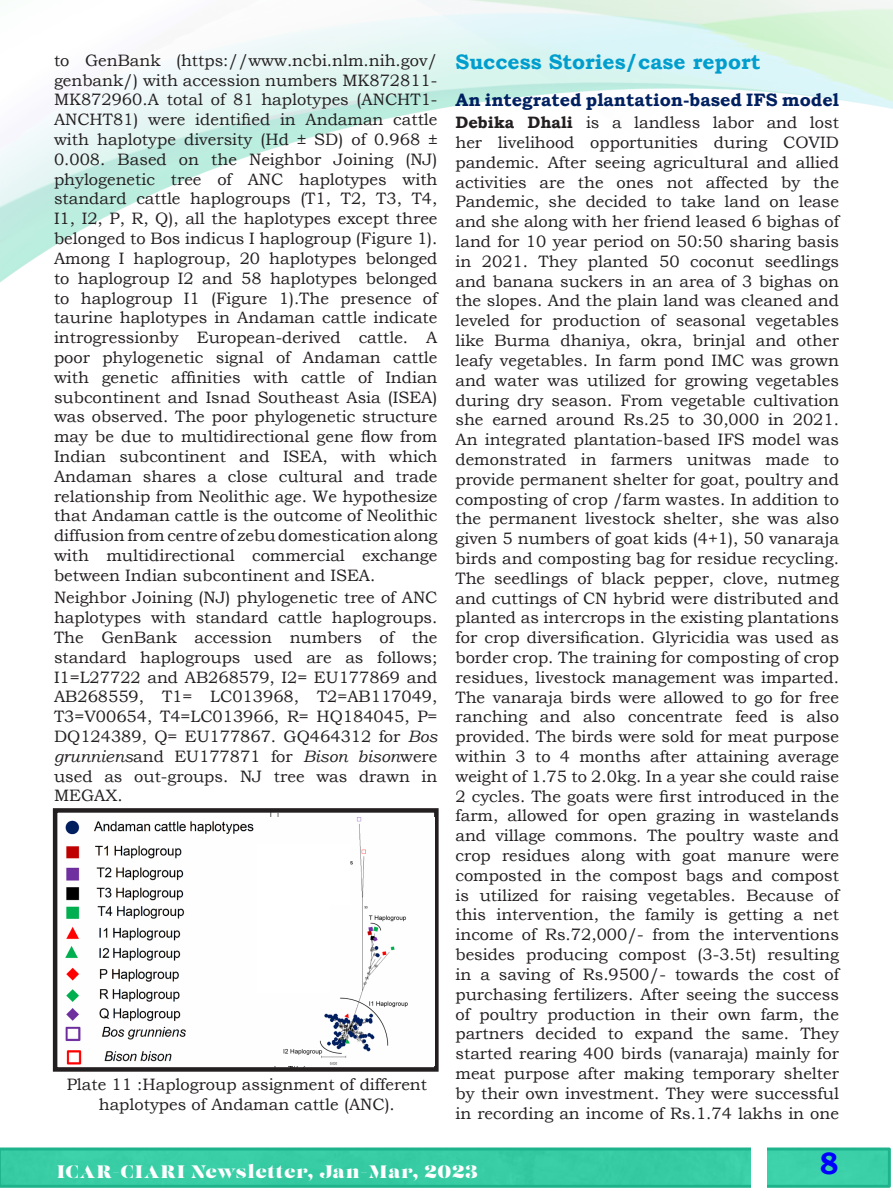
<style>
.page{position:relative;width:893px;height:1191px;background:#fff}
.page>*{position:absolute;margin:0;border:0;box-sizing:border-box;transform-origin:0 0}
.t1{font:700 30.9px "Bookman Old Style";color:#00f;scale:.95 1}
.t2{font:700 21px "Bookman Old Style";color:#009ece}
._2_heading{font:700 18px "Bookman Old Style";color:#002060}
.t3{font:18px "Lust Stencil";letter-spacing:.07em;color:#fff}
.t4{font:16.5px/19.8px "Bookman Old Style";color:#231f20;text-align:justify}
.s1{font-style:italic}
.s2{font-weight:700}
</style>
<div class="page">
<svg style="left:0;top:1147px;width:891px;height:40px;background:#38caa3"></svg>
<div style="left:751px;top:1141px;width:15px;height:47px;background:#fff"></div>
<img style="left:65px;top:813px;width:214px;height:252px">
<div style="left:53px;top:808px;width:386px;height:263px;border:4px solid #231f20"></div>
<img style="left:265px;top:817px;width:143px;height:248px">
<div style="left:257px;top:844px;width:72px;height:149px;background:#fff"></div>
<div style="left:277px;top:844px;width:72px;height:60px;background:#fff"></div>
<p class="t4" style="left:54px;top:50px;width:385px">to GenBank (https://www.ncbi.nlm.nih.gov/ genbank/) with accession numbers MK872811- MK872960.A total of 81 haplotypes (ANCHT1- ANCHT81) were identified in Andaman cattle with haplotype diversity (Hd ± SD) of 0.968 ± 0.008. Based on the Neighbor Joining (NJ) phylogenetic tree of ANC haplotypes with standard cattle haplogroups (T1, T2, T3, T4, I1, I2, P, R, Q), all the haplotypes except three belonged to Bos indicus I haplogroup (Figure 1).<br>Among I haplogroup, 20 haplotypes belonged to haplogroup I2 and 58 haplotypes belonged to haplogroup I1 (Figure 1).The presence of taurine haplotypes in Andaman cattle indicate introgressionby European-derived cattle. A poor phylogenetic signal of Andaman cattle with genetic affinities with cattle of Indian subcontinent and Isnad Southeast Asia (ISEA) was observed. The poor phylogenetic structure may be due to multidirectional gene flow from Indian subcontinent and ISEA, with which Andaman shares a close cultural and trade relationship from Neolithic age. We hypothesize that Andaman cattle is the outcome of Neolithic diffusion from centre of zebu domestication along with multidirectional commercial exchange between Indian subcontinent and ISEA.</p>
<p class="t4" style="left:54px;top:588px;width:385px">Neighbor Joining (NJ) phylogenetic tree of ANC haplotypes with standard cattle haplogroups.<br>The GenBank accession numbers of the standard haplogroups used are as follows; I1=L27722 and AB268579, I2= EU177869 and AB268559, T1= LC013968, T2=AB117049, T3=V00654, T4=LC013966, R= HQ184045, P= DQ124389, Q= EU177867. GQ464312 for <span class="s1">Bos grunniens</span>and EU177871 for <span class="s1">Bison bison</span>were used as out-groups. NJ tree was drawn in MEGAX.</p>
<p class="t4" style="left:67px;top:1074px;width:362px;text-align:center">Plate 11 :Haplogroup assignment of different haplotypes of Andaman cattle (ANC).</p>
<p class="t2" style="left:455px;top:47px;width:306px">Success Stories/case report</p>
<p class="_2_heading" style="left:455px;top:86px;width:385px">An integrated plantation-based IFS model</p>
<p class="t4" style="left:455px;top:113px;width:385px"><span class="s2">Debika Dhali</span> is a landless labor and lost her livelihood opportunities during COVID pandemic. After seeing agricultural and allied activities are the ones not affected by the Pandemic, she decided to take land on lease and she along with her friend leased 6 bighas of land for 10 year period on 50:50 sharing basis in 2021. They planted 50 coconut seedlings and banana suckers in an area of 3 bighas on the slopes. And the plain land was cleaned and leveled for production of seasonal vegetables like Burma dhaniya, okra, brinjal and other leafy vegetables. In farm pond IMC was grown and water was utilized for growing vegetables during dry season. From vegetable cultivation she earned around Rs.25 to 30,000 in 2021.<br>An integrated plantation-based IFS model was demonstrated in farmers unitwas made to provide permanent shelter for goat, poultry and composting of crop /farm wastes. In addition to the permanent livestock shelter, she was also given 5 numbers of goat kids (4+1), 50 vanaraja birds and composting bag for residue recycling.<br>The seedlings of black pepper, clove, nutmeg and cuttings of CN hybrid were distributed and planted as intercrops in the existing plantations for crop diversification. Glyricidia was used as border crop. The training for composting of crop residues, livestock management was imparted.<br>The vanaraja birds were allowed to go for free ranching and also concentrate feed is also provided. The birds were sold for meat purpose within 3 to 4 months after attaining average weight of 1.75 to 2.0kg. In a year she could raise 2 cycles. The goats were first introduced in the farm, allowed for open grazing in wastelands and village commons. The poultry waste and crop residues along with goat manure were composted in the compost bags and compost is utilized for raising vegetables. Because of this intervention, the family is getting a net income of Rs.72,000/- from the interventions besides producing compost (3-3.5t) resulting in a saving of Rs.9500/- towards the cost of purchasing fertilizers. After seeing the success of poultry production in their own farm, the partners decided to expand the same. They started rearing 400 birds (vanaraja) mainly for meat purpose after making temporary shelter by their own investment. They were successful in recording an income of Rs.1.74 lakhs in one</p>
<p class="t3" style="left:57px;top:1160px;width:422px">ICAR-CIARI Newsletter, Jan-Mar, 2023</p>
<h1 class="t1" style="left:820px;top:1140px;width:22px">8</h1>
</div>
